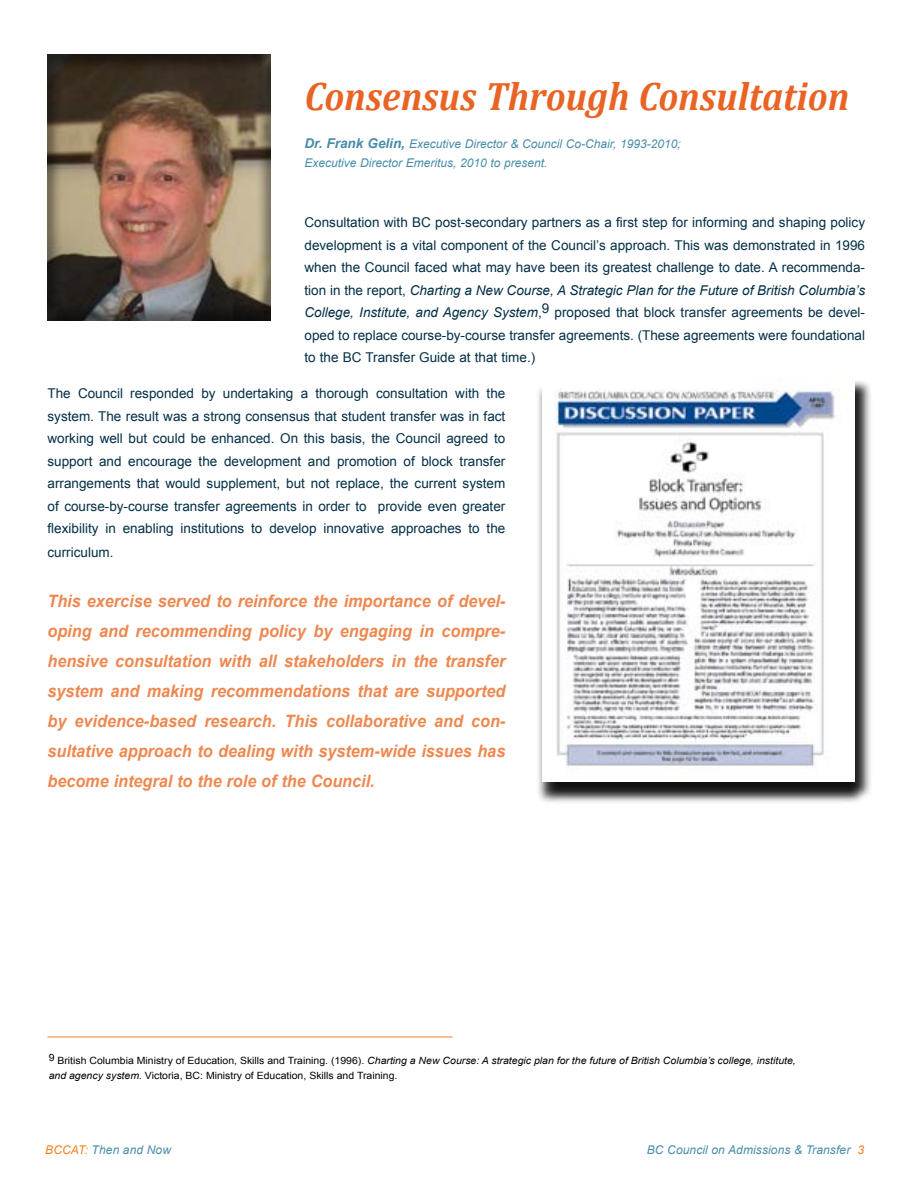
<style>
.page{position:relative;width:918px;height:1188px;background:#fff}
.page>*{position:absolute;margin:0;border:0;box-sizing:border-box;transform-origin:0 0}
.Secondary_Header{font:italic 700 39.9px "Cambria";color:#e96424;scale:.93 1}
.t1{font:italic 700 17.1px/30px "Arial";color:#ee8850;text-align:justify;scale:.95 1}
.t2{font:13.5px/22.5px "Arial";color:#032f46;text-align:justify}
.t3{font:italic 12px/18.8px "Arial";color:#488da9}
.t4{font:10.05px/15px "Arial";color:#000;scale:1.05 1}
.s1{font-weight:700;font-size:13.5px}
.s2{font-style:italic}
.s3{color:#f58220}
</style>
<div class="page">
<div style="left:34px;top:52px;width:249px;height:270px;background:#000;opacity:.5"></div>
<hr style="left:48px;top:1037px;width:405px;height:1px;background:#f57d23">
<div style="left:544px;top:380px;width:328px;height:420px;background:#000;opacity:.75"></div>
<div style="left:536px;top:384px;width:328px;height:419px;background:#000;opacity:.75"></div>
<img style="left:542px;top:380px;width:312px;height:401px">
<p class="Secondary_Header" style="left:304px;top:73px;width:587px">Consensus Through Consultation</p>
<p class="t3" style="left:304px;top:135px;width:378px"><span class="s1">Dr. Frank Gelin,</span> Executive Director &amp; Council Co-Chair, 1993-2010;<br>Executive Director Emeritus, 2010 to present.</p>
<p class="t2" style="left:304px;top:211px;width:562px">Consultation with BC post-secondary partners as a first step for informing and shaping policy development is a vital component of the Council’s approach. This was demonstrated in 1996 when the Council faced what may have been its greatest challenge to date. A recommenda&shy;tion in the report, <span class="s2">Charting a New Course, A Strategic Plan for the Future of British Columbia’s College, Institute, and Agency System</span>,9 proposed that block transfer agreements be devel&shy;oped to replace course-by-course transfer agreements. (These agreements were foundational to the BC Transfer Guide at that time.)</p>
<p class="t2" style="left:48px;top:382px;width:459px">The Council responded by undertaking a thorough consultation with the system. The result was a strong consensus that student transfer was in fact working well but could be enhanced. On this basis, the Council agreed to support and encourage the development and promotion of block transfer arrangements that would supplement, but not replace, the current system of course-by-course transfer agreements in order to provide even greater flexibility in enabling institutions to develop innovative approaches to the</p>
<p class="t2" style="left:48px;top:541px;width:68px">curriculum.</p>
<p class="t1" style="left:48px;top:587px;width:484px">This exercise served to reinforce the importance of devel&shy;oping and recommending policy by engaging in compre&shy;hensive consultation with all stakeholders in the transfer system and making recommendations that are supported by evidence-based research. This collaborative and con&shy;sultative approach to dealing with system-wide issues has become integral to the role of the Council.</p>
<p class="t4" style="left:49px;top:1053px;width:713px">9 British Columbia Ministry of Education, Skills and Training. (1996). <span class="s2">Charting a New Course: A strategic plan for the future of British Columbia’s college, institute, and agency system.</span> Victoria, BC: Ministry of Education, Skills and Training.</p>
<p class="t3" style="left:45px;top:1140px;width:127px"><span class="s3">BCCAT:</span> Then and Now</p>
<p class="t3" style="left:647px;top:1140px;width:219px">BC Council on Admissions &amp; Transfer <span class="s3">3</span></p>
</div>
